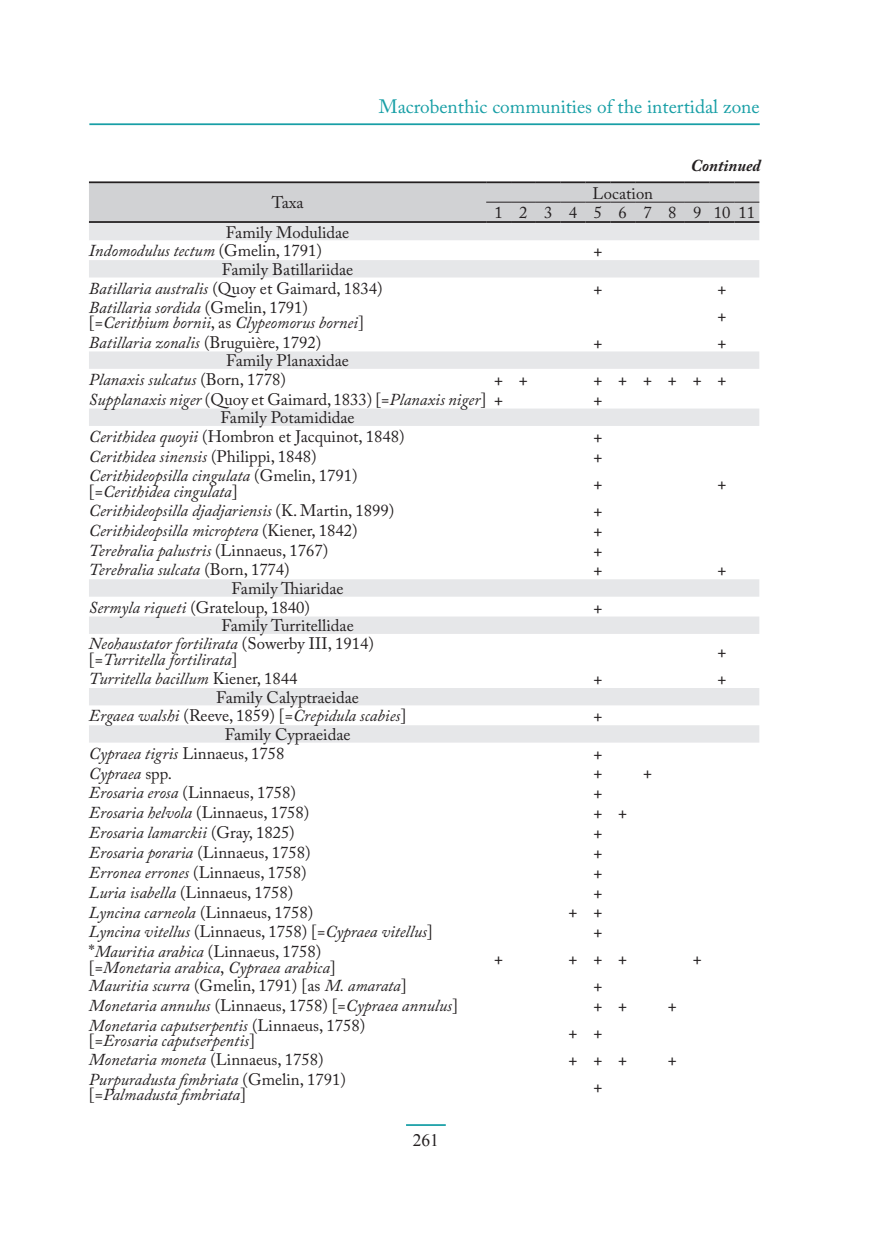
<style>
.page{position:relative;width:869px;height:1241px;background:#fff}
.page>*{position:absolute;margin:0;border:0;box-sizing:border-box;transform-origin:0 0}
.t1{font:19.25px "Adobe Caslon Pro";color:#231f20}
.t2{font:19.25px "Adobe Caslon Pro";color:#189fa6}
.t3{font:17.5px "Times New Roman";color:#231f20}
.t4{font:italic 16.62px/15.8px "Adobe Caslon Pro";color:#231f20}
.t5{font:16.62px/18.6px "Adobe Caslon Pro";color:#231f20}
.t6{font:16.62px/19.4px "Adobe Caslon Pro";letter-spacing:.49em;color:#231f20;text-align:center}
.t7{font:italic 700 16.62px "Adobe Caslon Pro";color:#231f20}
.s1{font-style:italic}
.s2{font-style:normal}
.s3{font-style:normal;font-size:19.25px}
.s4{font-style:normal;font-size:17.5px}
</style>
<div class="page">
<hr style="left:406px;top:1123px;width:39px;height:2px;background:#189fa6">
<hr style="left:89px;top:123px;width:670px;height:2px;background:#189fa6">
<svg style="left:89px;top:223px;width:670px;height:519px"></svg>
<hr style="left:89px;top:181px;width:397px;height:2px;background:#231f20">
<hr style="left:89px;top:221px;width:397px;height:2px;background:#231f20">
<hr style="left:486px;top:181px;width:25px;height:2px;background:#231f20">
<hr style="left:511px;top:181px;width:24px;height:2px;background:#231f20">
<hr style="left:535px;top:181px;width:25px;height:2px;background:#231f20">
<hr style="left:560px;top:181px;width:25px;height:2px;background:#231f20">
<hr style="left:585px;top:181px;width:25px;height:2px;background:#231f20">
<hr style="left:610px;top:181px;width:25px;height:2px;background:#231f20">
<hr style="left:635px;top:181px;width:24px;height:2px;background:#231f20">
<hr style="left:659px;top:181px;width:25px;height:2px;background:#231f20">
<hr style="left:684px;top:181px;width:25px;height:2px;background:#231f20">
<hr style="left:709px;top:181px;width:25px;height:2px;background:#231f20">
<hr style="left:734px;top:181px;width:25px;height:2px;background:#231f20">
<hr style="left:486px;top:221px;width:25px;height:2px;background:#231f20">
<hr style="left:511px;top:221px;width:24px;height:2px;background:#231f20">
<hr style="left:535px;top:221px;width:25px;height:2px;background:#231f20">
<hr style="left:560px;top:221px;width:25px;height:2px;background:#231f20">
<hr style="left:585px;top:221px;width:25px;height:2px;background:#231f20">
<hr style="left:610px;top:221px;width:25px;height:2px;background:#231f20">
<hr style="left:635px;top:221px;width:24px;height:2px;background:#231f20">
<hr style="left:659px;top:221px;width:25px;height:2px;background:#231f20">
<hr style="left:684px;top:221px;width:25px;height:2px;background:#231f20">
<hr style="left:709px;top:221px;width:25px;height:2px;background:#231f20">
<hr style="left:734px;top:221px;width:25px;height:2px;background:#231f20">
<svg style="left:89px;top:182px;width:670px;height:40px"></svg>
<p class="t2" style="left:378px;top:95px;width:382px">Macrobenthic communities of the intertidal zone</p>
<p class="t7" style="left:690px;top:155px;width:71px">Continued</p>
<p class="t5" style="left:271px;top:193px;width:33px">Taxa</p>
<p class="t6" style="left:494px;top:183px;width:262px">Location<br>1234567891011</p>
<p class="t5" style="left:89px;top:223px;width:262px;text-indent:137px">Family Modulidae<br><span class="s1">Indomodulus tectum</span> (Gmelin, 1791)</p>
<p class="t1" style="left:593px;top:239px;width:11px">+</p>
<p class="t5" style="left:89px;top:260px;width:295px;text-indent:133px">Family Batillariidae<br><span class="s1">Batillaria australis</span> (Quoy et Gaimard, 1834)</p>
<p class="t1" style="left:593px;top:276px;width:11px">+</p>
<p class="t1" style="left:717px;top:276px;width:11px">+</p>
<p class="t4" style="left:89px;top:299px;width:276px">Batillaria sordida <span class="s2">(Gmelin, 1791) [=</span>Cerithium bornii<span class="s2">, as</span> Clypeomorus bornei<span class="s2">]</span></p>
<p class="t1" style="left:717px;top:303px;width:11px">+</p>
<p class="t4" style="left:89px;top:334px;width:234px">Batillaria zonalis <span class="s2">(Bruguière, 1792)</span></p>
<p class="t1" style="left:593px;top:330px;width:11px">+</p>
<p class="t1" style="left:717px;top:330px;width:11px">+</p>
<p class="t5" style="left:89px;top:351px;width:261px;text-indent:137px">Family Planaxidae<br><span class="s1">Planaxis sulcatus</span> (Born, 1778)</p>
<p class="t1" style="left:493px;top:368px;width:36px">+ +</p>
<p class="t1" style="left:593px;top:368px;width:135px">++++++</p>
<p class="t4" style="left:89px;top:391px;width:416px">Supplanaxis niger <span class="s2">(Quoy et Gaimard, 1833) [=</span>Planaxis niger<span class="s2">]</span> <span class="s3">+</span></p>
<p class="t1" style="left:593px;top:388px;width:11px">+</p>
<p class="t5" style="left:89px;top:408px;width:317px;text-indent:131px">Family Potamididae<br><span class="s1">Cerithidea quoyii</span> (Hombron et Jacquinot, 1848)</p>
<p class="t1" style="left:593px;top:425px;width:11px">+</p>
<p class="t4" style="left:89px;top:448px;width:229px">Cerithidea sinensis <span class="s2">(Philippi, 1848)</span></p>
<p class="t1" style="left:593px;top:445px;width:11px">+</p>
<p class="t4" style="left:89px;top:467px;width:270px">Cerithideopsilla cingulata <span class="s2">(Gmelin, 1791) [=</span>Cerithidea cingulata<span class="s2">]</span></p>
<p class="t1" style="left:593px;top:472px;width:11px">+</p>
<p class="t1" style="left:717px;top:472px;width:11px">+</p>
<p class="t4" style="left:89px;top:502px;width:307px">Cerithideopsilla djadjariensis <span class="s2">(K. Martin, 1899)</span></p>
<p class="t1" style="left:593px;top:499px;width:11px">+</p>
<p class="t4" style="left:89px;top:522px;width:270px">Cerithideopsilla microptera <span class="s2">(Kiener, 1842)</span></p>
<p class="t1" style="left:593px;top:518px;width:11px">+</p>
<p class="t4" style="left:89px;top:542px;width:241px">Terebralia palustris <span class="s2">(Linnaeus, 1767)</span></p>
<p class="t1" style="left:593px;top:538px;width:11px">+</p>
<p class="t4" style="left:89px;top:561px;width:202px">Terebralia sulcata <span class="s2">(Born, 1774)</span></p>
<p class="t1" style="left:593px;top:558px;width:11px">+</p>
<p class="t1" style="left:717px;top:558px;width:11px">+</p>
<p class="t5" style="left:89px;top:579px;width:256px;text-indent:142px">Family Thiaridae<br><span class="s1">Sermyla riqueti</span> (Grateloup, 1840)</p>
<p class="t1" style="left:593px;top:595px;width:11px">+</p>
<p class="t5" style="left:89px;top:616px;width:286px;line-height:17.8px;text-indent:132px">Family Turritellidae<br><span class="s1">Neohaustator fortilirata</span> (Sowerby III, 1914)</p>
<p class="t4" style="left:89px;top:651px;width:150px"><span class="s2">[=</span>Turritella fortilirata<span class="s2">]</span></p>
<p class="t1" style="left:717px;top:640px;width:11px">+</p>
<p class="t4" style="left:89px;top:670px;width:210px">Turritella bacillum <span class="s2">Kiener, 1844</span></p>
<p class="t1" style="left:593px;top:667px;width:11px">+</p>
<p class="t1" style="left:717px;top:667px;width:11px">+</p>
<p class="t5" style="left:89px;top:687px;width:319px;text-indent:127px">Family Calyptraeidae<br><span class="s1">Ergaea walshi</span> (Reeve, 1859) [=<span class="s1">Crepidula scabies</span>]</p>
<p class="t1" style="left:593px;top:704px;width:11px">+</p>
<p class="t5" style="left:89px;top:725px;width:263px;text-indent:136px">Family Cypraeidae<br><span class="s1">Cypraea tigris</span> Linnaeus, 1758</p>
<p class="t1" style="left:593px;top:741px;width:11px">+</p>
<p class="t4" style="left:89px;top:764px;width:85px">Cypraea <span class="s2">spp.</span></p>
<p class="t1" style="left:593px;top:761px;width:11px">+</p>
<p class="t1" style="left:642px;top:761px;width:11px">+</p>
<p class="t5" style="left:89px;top:783px;width:208px"><span class="s1">Erosaria erosa</span> (Linnaeus, 1758)</p>
<p class="t1" style="left:593px;top:781px;width:11px">+</p>
<p class="t4" style="left:89px;top:804px;width:222px">Erosaria helvola <span class="s2">(Linnaeus, 1758)</span></p>
<p class="t1" style="left:593px;top:801px;width:36px">+ +</p>
<p class="t4" style="left:89px;top:824px;width:207px">Erosaria lamarckii <span class="s2">(Gray, 1825)</span></p>
<p class="t1" style="left:593px;top:821px;width:11px">+</p>
<p class="t4" style="left:89px;top:844px;width:223px">Erosaria poraria <span class="s2">(Linnaeus, 1758)</span></p>
<p class="t1" style="left:593px;top:840px;width:11px">+</p>
<p class="t5" style="left:89px;top:862px;width:219px"><span class="s1">Erronea errones</span> (Linnaeus, 1758)</p>
<p class="t1" style="left:593px;top:860px;width:11px">+</p>
<p class="t5" style="left:89px;top:882px;width:206px"><span class="s1">Luria isabella</span> (Linnaeus, 1758)</p>
<p class="t1" style="left:593px;top:880px;width:11px">+</p>
<p class="t4" style="left:89px;top:903px;width:226px">Lyncina carneola <span class="s2">(Linnaeus, 1758)</span></p>
<p class="t1" style="left:568px;top:900px;width:36px">+ +</p>
<p class="t4" style="left:89px;top:923px;width:345px">Lyncina vitellus <span class="s2">(Linnaeus, 1758) [=</span>Cypraea vitellus<span class="s2">]</span></p>
<p class="t1" style="left:593px;top:920px;width:11px">+</p>
<p class="t4" style="left:89px;top:943px;width:248px"><span class="s4">*</span>Mauritia arabica <span class="s2">(Linnaeus, 1758) [=</span>Monetaria arabica<span class="s2">,</span> Cypraea arabica<span class="s2">]</span></p>
<p class="t1" style="left:493px;top:947px;width:11px">+</p>
<p class="t1" style="left:568px;top:947px;width:61px">+++</p>
<p class="t1" style="left:692px;top:947px;width:11px">+</p>
<p class="t4" style="left:89px;top:977px;width:319px">Mauritia scurra <span class="s2">(Gmelin, 1791) [as</span> M. amarata<span class="s2">]</span></p>
<p class="t1" style="left:593px;top:974px;width:11px">+</p>
<p class="t4" style="left:89px;top:997px;width:370px">Monetaria annulus <span class="s2">(Linnaeus, 1758) [=</span>Cypraea annulus<span class="s2">]</span></p>
<p class="t1" style="left:593px;top:994px;width:36px">+ +</p>
<p class="t1" style="left:667px;top:994px;width:11px">+</p>
<p class="t4" style="left:89px;top:1016px;width:278px">Monetaria caputserpentis <span class="s2">(Linnaeus, 1758) [=</span>Erosaria caputserpentis<span class="s2">]</span></p>
<p class="t1" style="left:568px;top:1021px;width:36px">+ +</p>
<p class="t4" style="left:89px;top:1051px;width:236px">Monetaria moneta <span class="s2">(Linnaeus, 1758)</span></p>
<p class="t1" style="left:568px;top:1048px;width:61px">+++</p>
<p class="t1" style="left:667px;top:1048px;width:11px">+</p>
<p class="t4" style="left:89px;top:1070px;width:258px">Purpuradusta fimbriata <span class="s2">(Gmelin, 1791) [=</span>Palmadusta fimbriata<span class="s2">]</span></p>
<p class="t1" style="left:593px;top:1075px;width:11px">+</p>
<p class="t3" style="left:412px;top:1127px;width:28px">261</p>
</div>
